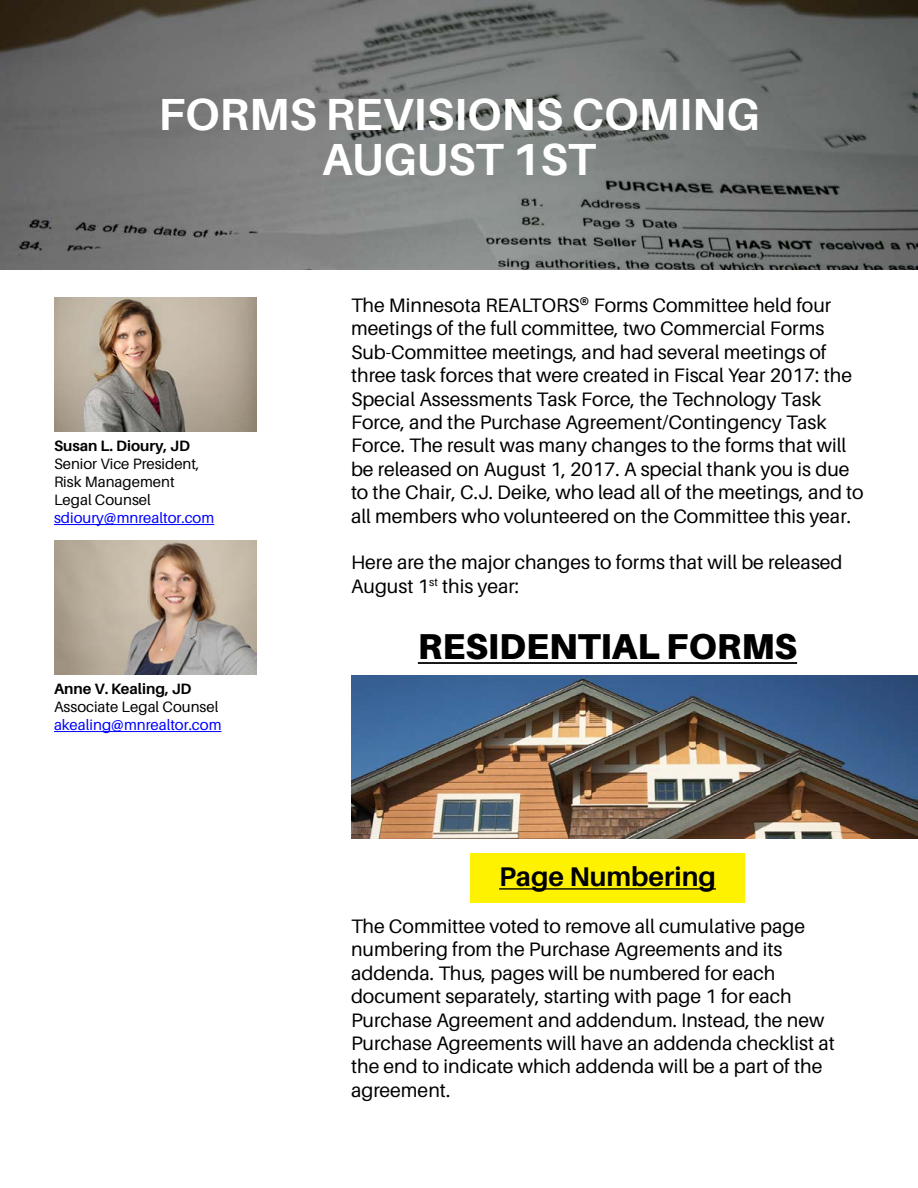
<style>
.page{position:relative;width:918px;height:1188px;background:#fff}
.page>*{position:absolute;margin:0;border:0;box-sizing:border-box;transform-origin:0 0}
.t1{font:700 45px/45px "Aileron";color:#fff;text-align:center}
.t2{font:900 36px "Aileron";color:#000}
.t3{font:700 27px "Aileron";color:#000}
.t4{font:19.5px/23.4px "Aileron";color:#000}
.t5{font:15px/18px "Aileron";color:#000}
.t6{font:15px "Aileron";color:#00f}
.t7{font:700 15px "Aileron";color:#000}
</style>
<div class="page">
<div style="left:470px;top:853px;width:275px;height:50px;background:#fff200"></div>
<hr style="left:54px;top:524px;width:160px;height:1px;background:#00f">
<img style="left:54px;top:297px;width:203px;height:135px">
<img style="left:0;top:0;width:918px;height:270px">
<hr style="left:418px;top:662px;width:379px;height:2px;background:#000">
<hr style="left:499px;top:888px;width:217px;height:2px;background:#000">
<img style="left:54px;top:540px;width:203px;height:135px">
<hr style="left:54px;top:731px;width:168px;height:1px;background:#00f">
<img style="left:351px;top:675px;width:567px;height:163px">
<h1 class="t1" style="left:158px;top:92px;width:603px">FORMS REVISIONS COMING<br>AUGUST 1ST</h1>
<p class="t7" style="left:54px;top:437px;width:138px">Susan L. Dioury, JD</p>
<p class="t5" style="left:54px;top:455px;width:147px">Senior Vice President,<br>Risk Management<br>Legal Counsel</p>
<p class="t6" style="left:54px;top:510px;width:162px">sdioury@mnrealtor.com</p>
<p class="t7" style="left:54px;top:680px;width:139px">Anne V. Kealing, JD</p>
<p class="t5" style="left:54px;top:698px;width:166px">Associate Legal Counsel</p>
<p class="t6" style="left:54px;top:717px;width:169px">akealing@mnrealtor.com</p>
<p class="t4" style="left:351px;top:294px;width:514px">The Minnesota REALTORS® Forms Committee held four meetings of the full committee, two Commercial Forms Sub-Committee meetings, and had several meetings of three task forces that were created in Fiscal Year 2017: the Special Assessments Task Force, the Technology Task Force, and the Purchase Agreement/Contingency Task Force. The result was many changes to the forms that will be released on August 1, 2017. A special thank you is due to the Chair, C.J. Deike, who lead all of the meetings, and to all members who volunteered on the Committee this year.</p>
<p class="t4" style="left:351px;top:551px;width:493px">Here are the major changes to forms that will be released<br>August 1<sup>st</sup> this year:</p>
<h2 class="t2" style="left:418px;top:626px;width:381px">RESIDENTIAL FORMS</h2>
<h3 class="t3" style="left:499px;top:862px;width:218px">Page Numbering</h3>
<p class="t4" style="left:351px;top:915px;width:485px">The Committee voted to remove all cumulative page numbering from the Purchase Agreements and its addenda. Thus, pages will be numbered for each document separately, starting with page 1 for each Purchase Agreement and addendum. Instead, the new Purchase Agreements will have an addenda checklist at the end to indicate which addenda will be a part of the agreement.</p>
</div>
